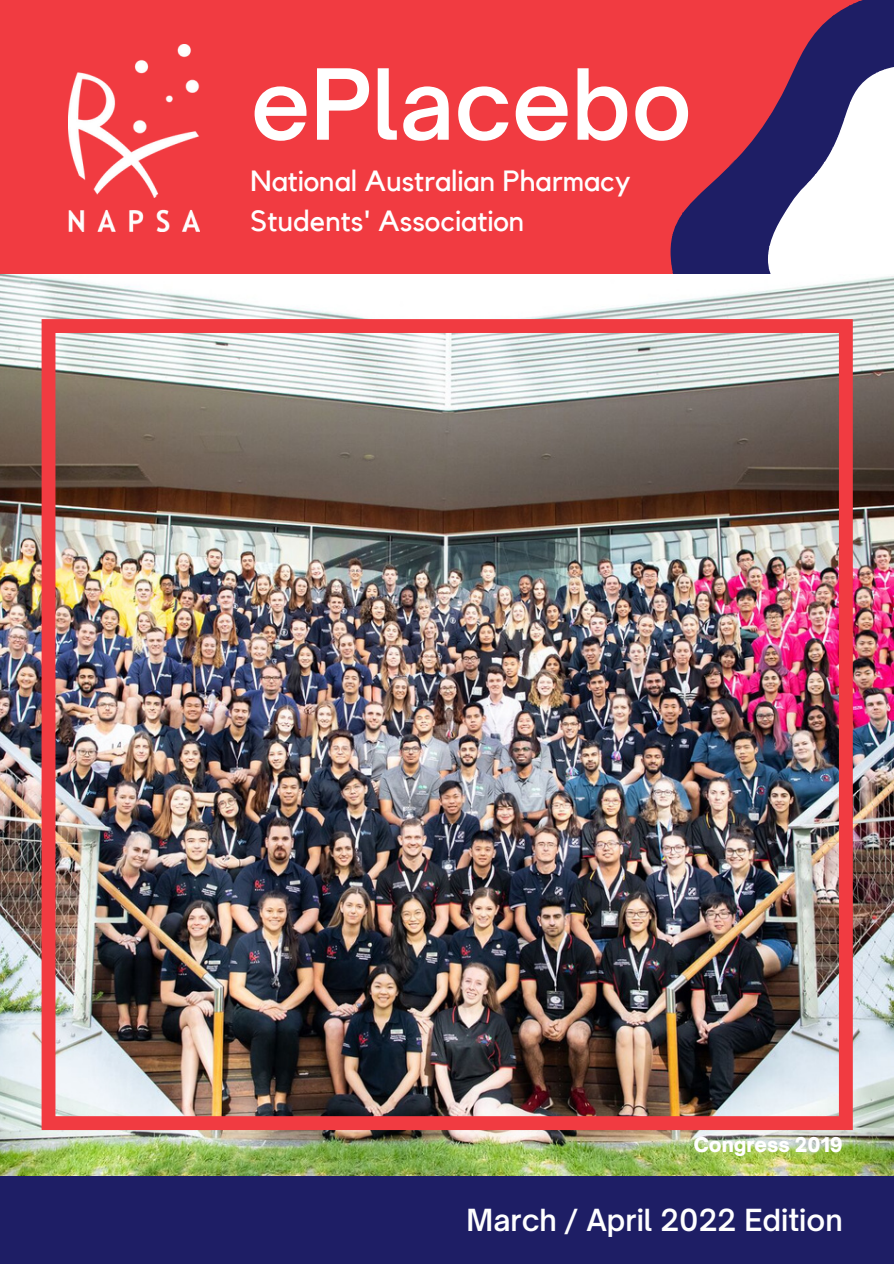
<style>
.page{position:relative;width:894px;height:1264px;background:#fff}
.page>*{position:absolute;margin:0;border:0;box-sizing:border-box;transform-origin:0 0}
.t1{font:600 93.6px "Open Sauce One";color:#fff}
.t2{font:29.1px/40.2px "Kollektif";color:#fff}
.t3{font:600 29.1px "Open Sauce One";color:#fff}
.t4{font:900 19.35px "Open Sauce One";color:#fff}
</style>
<div class="page">
<div style="left:0;top:0;width:893px;height:274px;background:#f13b41"></div>
<div style="left:0;top:1175px;width:893px;height:88px;background:#1e1e65"></div>
<img style="left:69px;top:44px;width:130px;height:187px">
<svg style="left:670px;top:0;width:223px;height:274px"></svg>
<svg style="left:767px;top:66px;width:126px;height:208px;background:#aba4bf"></svg>
<img style="left:0;top:274px;width:893px;height:901px">
<img style="left:42px;top:319px;width:810px;height:810px">
<h1 class="t1" style="left:250px;top:46px;width:442px">ePlacebo</h1>
<p class="t2" style="left:250px;top:162px;width:381px">National Australian Pharmacy<br>Students' Association</p>
<p class="t4" style="left:693px;top:1132px;width:150px">Congress 2019</p>
<p class="t3" style="left:466px;top:1201px;width:377px">March / April 2022 Edition</p>
</div>
